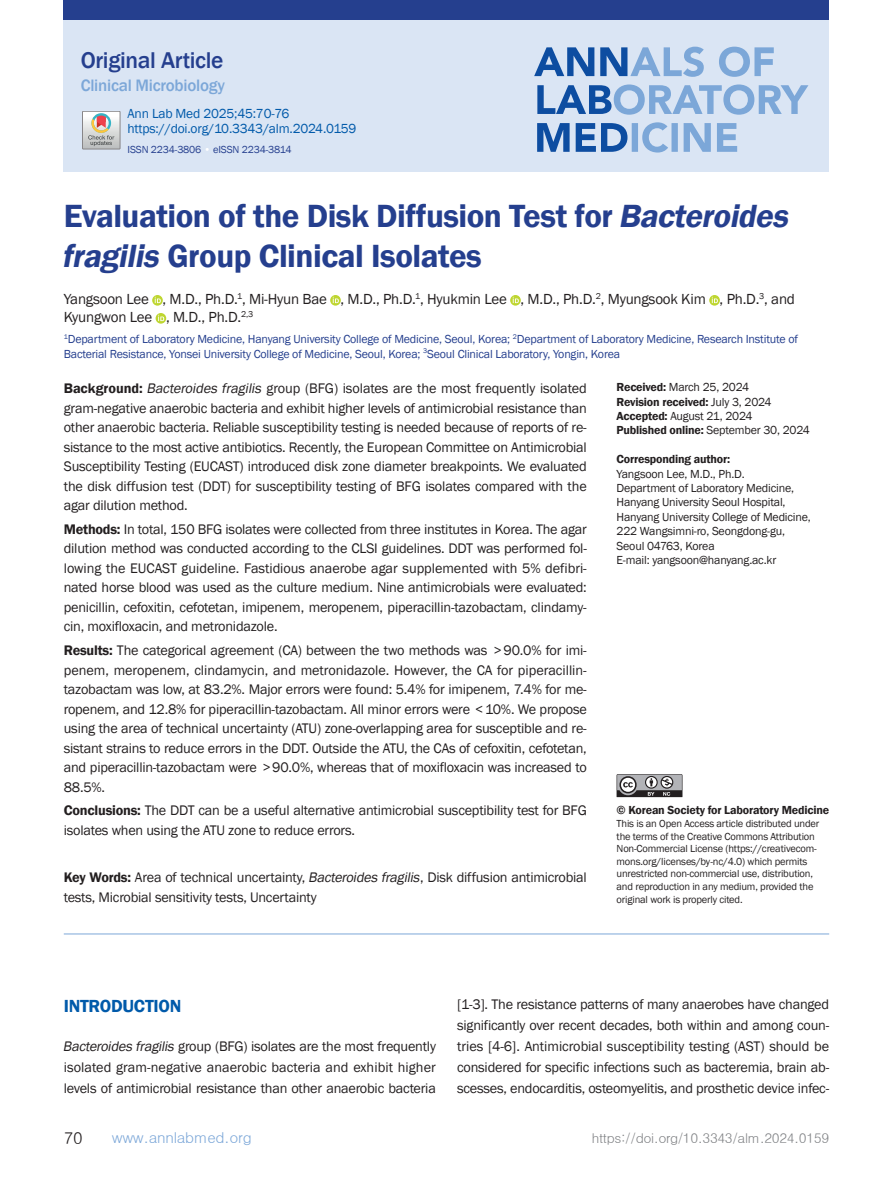
<style>
.page{position:relative;width:893px;height:1191px;background:#fff}
.page>*{position:absolute;margin:0;border:0;box-sizing:border-box;transform-origin:0 0}
.t1{font:600 33px/39.6px "Franklin Gothic";letter-spacing:-.015em;color:#253f8e}
.t2{font:500 23.4px "Franklin Gothic";letter-spacing:-.015em;color:#253f8e}
.t3{font:600 18px "Franklin Gothic";letter-spacing:-.015em;color:#015aaa}
.t4{font:500 16.95px "Franklin Gothic";letter-spacing:-.015em;color:#7ca7d8}
.t5{font:16.5px "Dotum";color:#231f20}
.t6{font:15px/18px "Franklin Gothic";letter-spacing:-.015em;color:#231f20}
.t7{font:15px "Dotum";letter-spacing:-.02em;color:#7ca7d8}
.t8{font:14.25px/19.5px "Franklin Gothic";letter-spacing:-.015em;color:#231f20;text-align:justify}
.t9{font:13.5px/15px "Franklin Gothic";letter-spacing:-.015em;color:#015aaa}
.t10{font:13.5px "Dotum";letter-spacing:-.03em;color:#808285}
.t11{font:12px/14.4px "Franklin Gothic";letter-spacing:-.015em;color:#253f8e}
.t12{font:12px/14.4px "Franklin Gothic";letter-spacing:-.015em;color:#231f20}
.t13{font:600 12px/14.4px "Franklin Gothic";letter-spacing:-.015em;color:#231f20}
.t14{font:10.5px/12.6px "Franklin Gothic";letter-spacing:-.015em;color:#231f20}
.t15{font:10.5px "Franklin Gothic";letter-spacing:-.015em;color:#253f8e}
.s1{color:#fff}
.s2{font-style:italic}
.s3{font-weight:600}
.s4{font-weight:400}
</style>
<div class="page">
<div style="left:64px;top:0;width:765px;height:172px;background:#dae5f4"></div>
<div style="left:64px;top:0;width:765px;height:19px;background:#253f8e"></div>
<svg style="left:537px;top:122px;width:200px;height:30px"></svg>
<svg style="left:537px;top:84px;width:271px;height:31px"></svg>
<svg style="left:534px;top:47px;width:240px;height:30px"></svg>
<svg style="left:82px;top:111px;width:38px;height:38px"></svg>
<svg style="left:152px;top:295px;width:11px;height:11px"></svg>
<svg style="left:155px;top:297px;width:6px;height:6px"></svg>
<svg style="left:330px;top:295px;width:11px;height:11px"></svg>
<svg style="left:333px;top:297px;width:6px;height:6px"></svg>
<svg style="left:510px;top:295px;width:11px;height:11px"></svg>
<svg style="left:513px;top:297px;width:6px;height:6px"></svg>
<svg style="left:709px;top:295px;width:11px;height:11px"></svg>
<svg style="left:712px;top:297px;width:6px;height:6px"></svg>
<svg style="left:156px;top:313px;width:10px;height:11px"></svg>
<svg style="left:158px;top:315px;width:6px;height:6px"></svg>
<svg style="left:617px;top:774px;width:65px;height:23px"></svg>
<hr style="left:64px;top:933px;width:765px;height:1px;background:#7ca7d8">
<h2 class="t2" style="left:81px;top:46px;width:144px">Original Article</h2>
<p class="t4" style="left:81px;top:75px;width:146px">Clinical Microbiology</p>
<p class="t9" style="left:128px;top:106px;width:230px">Ann Lab Med 2025;45:70-76 https://doi.org/10.3343/alm.2024.0159</p>
<p class="t15" style="left:128px;top:143px;width:166px">ISSN 2234-3806 <span class="s1">•</span> eISSN 2234-3814</p>
<h1 class="t1" style="left:62px;top:197px;width:735px">Evaluation of the Disk Diffusion Test for <span class="s2">Bacteroides fragilis</span> Group Clinical Isolates</h1>
<p class="t6" style="left:64px;top:291px;width:733px">Yangsoon Lee , M.D., Ph.D.<sup>1</sup>, Mi-Hyun Bae , M.D., Ph.D.<sup>1</sup>, Hyukmin Lee , M.D., Ph.D.<sup>2</sup>, Myungsook Kim , Ph.D.<sup>3</sup>, and<br>Kyungwon Lee , M.D., Ph.D.<sup>2,3</sup></p>
<p class="t11" style="left:64px;top:332px;width:736px"><sup>1</sup>Department of Laboratory Medicine, Hanyang University College of Medicine, Seoul, Korea; <sup>2</sup>Department of Laboratory Medicine, Research Institute of<br>Bacterial Resistance, Yonsei University College of Medicine, Seoul, Korea; <sup>3</sup>Seoul Clinical Laboratory, Yongin, Korea</p>
<p class="t8" style="left:64px;top:379px;width:525px"><span class="s3">Background:</span> <span class="s2">Bacteroides fragilis</span> group (BFG) isolates are the most frequently isolated gram-negative anaerobic bacteria and exhibit higher levels of antimicrobial resistance than other anaerobic bacteria. Reliable susceptibility testing is needed because of reports of re&shy;sistance to the most active antibiotics. Recently, the European Committee on Antimicrobial Susceptibility Testing (EUCAST) introduced disk zone diameter breakpoints. We evaluated the disk diffusion test (DDT) for susceptibility testing of BFG isolates compared with the agar dilution method.</p>
<p class="t8" style="left:64px;top:519px;width:525px"><span class="s3">Methods:</span> In total, 150 BFG isolates were collected from three institutes in Korea. The agar dilution method was conducted according to the CLSI guidelines. DDT was performed fol&shy;lowing the EUCAST guideline. Fastidious anaerobe agar supplemented with 5% defibri&shy;nated horse blood was used as the culture medium. Nine antimicrobials were evaluated: penicillin, cefoxitin, cefotetan, imipenem, meropenem, piperacillin-tazobactam, clindamy&shy;cin, moxifloxacin, and metronidazole.</p>
<p class="t8" style="left:64px;top:641px;width:525px"><span class="s3">Results:</span> The categorical agreement (CA) between the two methods was &gt;90.0% for imi&shy;penem, meropenem, clindamycin, and metronidazole. However, the CA for piperacillin&shy;tazobactam was low, at 83.2%. Major errors were found: 5.4% for imipenem, 7.4% for me&shy;ropenem, and 12.8% for piperacillin-tazobactam. All minor errors were &lt;10%. We propose using the area of technical uncertainty (ATU) zone-overlapping area for susceptible and re&shy;sistant strains to reduce errors in the DDT. Outside the ATU, the CAs of cefoxitin, cefotetan, and piperacillin-tazobactam were &gt;90.0%, whereas that of moxifloxacin was increased to 88.5%.</p>
<p class="t8" style="left:64px;top:801px;width:525px"><span class="s3">Conclusions:</span> The DDT can be a useful alternative antimicrobial susceptibility test for BFG isolates when using the ATU zone to reduce errors.</p>
<p class="t8" style="left:64px;top:868px;width:524px"><span class="s3">Key Words:</span> Area of technical uncertainty, <span class="s2">Bacteroides fragilis</span>, Disk diffusion antimicrobial tests, Microbial sensitivity tests, Uncertainty</p>
<p class="t13" style="left:617px;top:380px;width:195px">Received: <span class="s4">March 25, 2024<br></span>Revision received: <span class="s4">July 3, 2024<br></span>Accepted: <span class="s4">August 21, 2024<br></span>Published online: <span class="s4">September 30, 2024</span></p>
<p class="t13" style="left:617px;top:452px;width:115px">Corresponding author:</p>
<p class="t12" style="left:617px;top:466px;width:196px">Yangsoon Lee, M.D., Ph.D.<br>Department of Laboratory Medicine,<br>Hanyang University Seoul Hospital,<br>Hanyang University College of Medicine,<br>222 Wangsimni-ro, Seongdong-gu,<br>Seoul 04763, Korea<br>E-mail: yangsoon@hanyang.ac.kr</p>
<p class="t13" style="left:617px;top:802px;width:214px">© Korean Society for Laboratory Medicine</p>
<p class="t14" style="left:617px;top:817px;width:204px">This is an Open Access article distributed under the terms of the Creative Commons Attribution Non-Commercial License (https://creativecom&shy;mons.org/licenses/by-nc/4.0) which permits unrestricted non-commercial use, distribution, and reproduction in any medium, provided the original work is properly cited.</p>
<p class="t3" style="left:64px;top:995px;width:119px">INTRODUCTION</p>
<p class="t8" style="left:63px;top:1036px;width:374px;line-height:21px"><span class="s2">Bacteroides fragilis</span> group (BFG) isolates are the most frequently isolated gram-negative anaerobic bacteria and exhibit higher levels of antimicrobial resistance than other anaerobic bacteria</p>
<p class="t8" style="left:457px;top:994px;width:374px;line-height:21px">[1-3]. The resistance patterns of many anaerobes have changed significantly over recent decades, both within and among coun&shy;tries [4-6]. Antimicrobial susceptibility testing (AST) should be considered for specific infections such as bacteremia, brain ab&shy;scesses, endocarditis, osteomyelitis, and prosthetic device infec-</p>
<p class="t5" style="left:64px;top:1129px;width:20px">70</p>
<p class="t7" style="left:112px;top:1130px;width:142px">www.annlabmed.org</p>
<p class="t10" style="left:592px;top:1131px;width:239px">https://doi.org/10.3343/alm.2024.0159</p>
</div>
